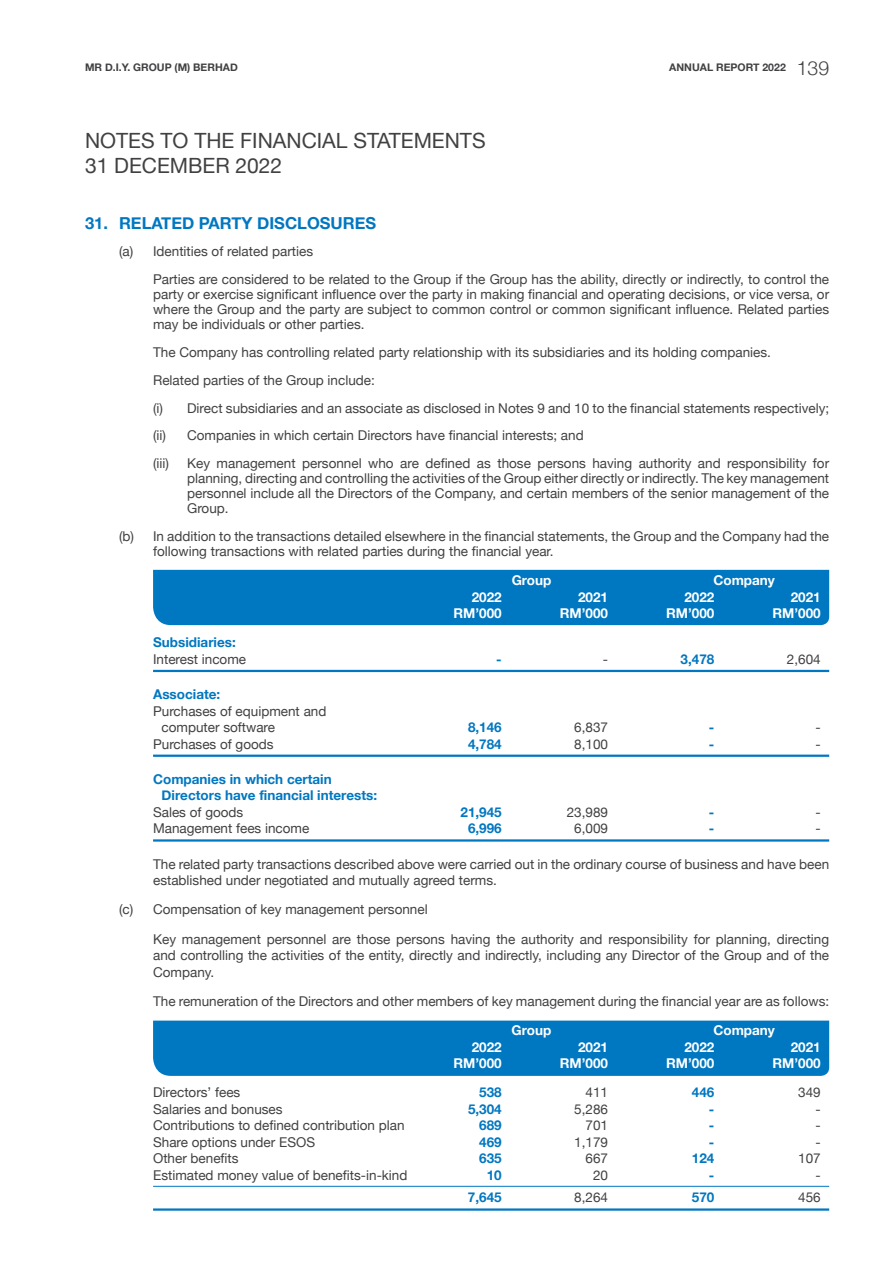
<style>
.page{position:relative;width:893px;height:1263px;background:#fff}
.page>*{position:absolute;margin:0;border:0;box-sizing:border-box;transform-origin:0 0}
.t1{font:21px/25.2px "Helvetica Neue";color:#414042}
.t2{font:700 16.5px "Helvetica Neue";color:#0077c1}
.t3{font:13.5px/15px "Helvetica Neue";color:#414042}
.t4{font:700 13.5px/16.5px "Helvetica Neue";color:#0077c1}
.t5{font:700 13.5px "Helvetica Neue";color:#fff}
.t6{font:700 10.5px "Helvetica Neue";color:#414042}
.s1{font-weight:300;font-size:19.5px}
</style>
<div class="page">
<div style="left:153px;top:570px;width:676px;height:55px;background:#0077c1"></div>
<div style="left:153px;top:1020px;width:676px;height:56px;background:#0077c1"></div>
<hr style="left:153px;top:670px;width:676px;height:2px;background:#0077c1">
<hr style="left:153px;top:755px;width:676px;height:2px;background:#0077c1">
<hr style="left:153px;top:839px;width:676px;height:3px;background:#0077c1">
<hr style="left:153px;top:1186px;width:676px;height:1px;background:#0077c1">
<hr style="left:153px;top:1208px;width:676px;height:3px;background:#0077c1">
<p class="t6" style="left:85px;top:59px;width:153px">Mr D.I.Y. Group (M) Berhad</p>
<p class="t6" style="left:669px;top:59px;width:56px">ANNUAL REPOR</p>
<p class="t6" style="left:753px;top:59px;width:78px">T 2022 <span class="s1">139</span></p>
<h1 class="t1" style="left:85px;top:129px;width:402px">NOTES TO THE FINANCIAL STATEMENTS<br>31 DECEMBER 2022</h1>
<p class="t2" style="left:85px;top:210px;width:293px">31. RELATED PARTY DISCLOSURES</p>
<p class="t3" style="left:153px;top:239px;width:678px;line-height:27.8px;text-indent:-34px">(a) Identities of related parties<br>Parties are considered to be related to the Group if the Group has the ability, directly or indirectly, to control the</p>
<p class="t3" style="left:153px;top:288px;width:678px;text-align:justify">party or exercise significant influence over the party in making financial and operating decisions, or vice versa, or where the Group and the party are subject to common control or common significant influence. Related parties may be individuals or other parties.</p>
<p class="t3" style="left:153px;top:339px;width:678px;line-height:27.8px">The Company has controlling related party relationship with its subsidiaries and its holding companies.<br>Related parties of the Group include:<br>(i) Direct subsidiaries and an associate as disclosed in Notes 9 and 10 to the financial statements respectively; (ii) Companies in which certain Directors have financial interests; and<br>(iii)</p>
<p class="t3" style="left:187px;top:456px;width:644px;text-align:justify">Key management personnel who are defined as those persons having authority and responsibility for planning, directing and controlling the activities of the Group either directly or indirectly. The key management personnel include all the Directors of the Company, and certain members of the senior management of the Group.</p>
<p class="t3" style="left:153px;top:529px;width:678px;text-indent:-34px">(b) In addition to the transactions detailed elsewhere in the financial statements, the Group and the Company had the following transactions with related parties during the financial year.</p>
<p class="t5" style="left:512px;top:570px;width:41px">Group</p>
<p class="t5" style="left:713px;top:570px;width:63px">Company</p>
<p class="t5" style="left:472px;top:586px;width:32px">2022</p>
<p class="t5" style="left:578px;top:586px;width:32px">2021</p>
<p class="t5" style="left:684px;top:586px;width:32px">2022</p>
<p class="t5" style="left:791px;top:586px;width:32px">2021</p>
<p class="t5" style="left:453px;top:603px;width:50px">RM’000</p>
<p class="t5" style="left:560px;top:603px;width:50px">RM’000</p>
<p class="t5" style="left:666px;top:603px;width:50px">RM’000</p>
<p class="t5" style="left:772px;top:603px;width:50px">RM’000</p>
<p class="t4" style="left:153px;top:635px;width:84px">Subsidiaries:</p>
<p class="t3" style="left:153px;top:652px;width:95px">Interest income</p>
<p class="t4" style="left:496px;top:651px;width:7px">-</p>
<p class="t3" style="left:603px;top:652px;width:7px">-</p>
<p class="t4" style="left:681px;top:651px;width:35px">3,478</p>
<p class="t3" style="left:787px;top:652px;width:35px">2,604</p>
<p class="t4" style="left:153px;top:686px;width:69px">Associate:</p>
<p class="t3" style="left:162px;top:703px;width:166px;line-height:16.5px;text-indent:-9px">Purchases of equipment and computer software</p>
<p class="t4" style="left:468px;top:719px;width:35px">8,146</p>
<p class="t3" style="left:574px;top:720px;width:35px">6,837</p>
<p class="t4" style="left:709px;top:719px;width:7px">-</p>
<p class="t3" style="left:815px;top:720px;width:7px">-</p>
<p class="t3" style="left:153px;top:737px;width:122px">Purchases of goods</p>
<p class="t4" style="left:468px;top:736px;width:35px">4,784</p>
<p class="t3" style="left:574px;top:737px;width:35px">8,100</p>
<p class="t4" style="left:709px;top:736px;width:7px">-</p>
<p class="t3" style="left:815px;top:737px;width:7px">-</p>
<p class="t4" style="left:162px;top:771px;width:217px;text-indent:-9px">Companies in which certain<br>Directors have financial interests:</p>
<p class="t3" style="left:153px;top:805px;width:92px">Sales of goods</p>
<p class="t4" style="left:460px;top:804px;width:43px">21,945</p>
<p class="t3" style="left:567px;top:805px;width:43px">23,989</p>
<p class="t4" style="left:709px;top:804px;width:7px">-</p>
<p class="t3" style="left:815px;top:805px;width:7px">-</p>
<p class="t3" style="left:153px;top:822px;width:158px">Management fees income</p>
<p class="t4" style="left:468px;top:821px;width:35px">6,996</p>
<p class="t3" style="left:574px;top:822px;width:35px">6,009</p>
<p class="t4" style="left:709px;top:821px;width:7px">-</p>
<p class="t3" style="left:815px;top:822px;width:7px">-</p>
<p class="t3" style="left:153px;top:856px;width:678px;line-height:16.5px">The related party transactions described above were carried out in the ordinary course of business and have been established under negotiated and mutually agreed terms.</p>
<p class="t3" style="left:153px;top:896px;width:678px;line-height:29.2px;text-indent:-34px">(c) Compensation of key management personnel<br>Key management personnel are those persons having the authority and responsibility for planning, directing</p>
<p class="t3" style="left:153px;top:948px;width:678px;line-height:16.5px">and controlling the activities of the entity, directly and indirectly, including any Director of the Group and of the<br>Company.</p>
<p class="t3" style="left:153px;top:994px;width:678px">The remuneration of the Directors and other members of key management during the financial year are as follows:</p>
<p class="t5" style="left:512px;top:1020px;width:41px">Group</p>
<p class="t5" style="left:713px;top:1020px;width:63px">Company</p>
<p class="t5" style="left:472px;top:1036px;width:32px">2022</p>
<p class="t5" style="left:578px;top:1036px;width:32px">2021</p>
<p class="t5" style="left:684px;top:1036px;width:32px">2022</p>
<p class="t5" style="left:791px;top:1036px;width:32px">2021</p>
<p class="t5" style="left:453px;top:1053px;width:50px">RM’000</p>
<p class="t5" style="left:560px;top:1053px;width:50px">RM’000</p>
<p class="t5" style="left:666px;top:1053px;width:50px">RM’000</p>
<p class="t5" style="left:772px;top:1053px;width:50px">RM’000</p>
<p class="t3" style="left:153px;top:1086px;width:89px">Directors’ fees</p>
<p class="t4" style="left:479px;top:1085px;width:24px">538</p>
<p class="t3" style="left:586px;top:1086px;width:24px">411</p>
<p class="t4" style="left:692px;top:1085px;width:24px">446</p>
<p class="t3" style="left:798px;top:1086px;width:24px">349</p>
<p class="t3" style="left:153px;top:1102px;width:131px">Salaries and bonuses</p>
<p class="t4" style="left:468px;top:1101px;width:35px">5,304</p>
<p class="t3" style="left:574px;top:1102px;width:35px">5,286</p>
<p class="t4" style="left:709px;top:1101px;width:7px">-</p>
<p class="t3" style="left:815px;top:1102px;width:7px">-</p>
<p class="t3" style="left:153px;top:1119px;width:253px">Contributions to defined contribution plan</p>
<p class="t4" style="left:479px;top:1118px;width:24px">689</p>
<p class="t3" style="left:586px;top:1119px;width:24px">701</p>
<p class="t4" style="left:709px;top:1118px;width:7px">-</p>
<p class="t3" style="left:815px;top:1119px;width:7px">-</p>
<p class="t3" style="left:153px;top:1135px;width:164px">Share options under ESOS</p>
<p class="t4" style="left:479px;top:1134px;width:24px">469</p>
<p class="t3" style="left:574px;top:1135px;width:35px">1,179</p>
<p class="t4" style="left:709px;top:1134px;width:7px">-</p>
<p class="t3" style="left:815px;top:1135px;width:7px">-</p>
<p class="t3" style="left:153px;top:1152px;width:87px">Other benefits</p>
<p class="t4" style="left:479px;top:1151px;width:24px">635</p>
<p class="t3" style="left:586px;top:1152px;width:24px">667</p>
<p class="t4" style="left:692px;top:1151px;width:24px">124</p>
<p class="t3" style="left:798px;top:1152px;width:24px">107</p>
<p class="t3" style="left:153px;top:1168px;width:256px">Estimated money value of benefits-in-kind</p>
<p class="t4" style="left:487px;top:1167px;width:17px">10</p>
<p class="t3" style="left:593px;top:1168px;width:17px">20</p>
<p class="t4" style="left:709px;top:1167px;width:7px">-</p>
<p class="t3" style="left:815px;top:1168px;width:7px">-</p>
<p class="t4" style="left:468px;top:1190px;width:35px">7,645</p>
<p class="t3" style="left:574px;top:1191px;width:35px">8,264</p>
<p class="t4" style="left:692px;top:1190px;width:24px">570</p>
<p class="t3" style="left:798px;top:1191px;width:24px">456</p>
</div>
